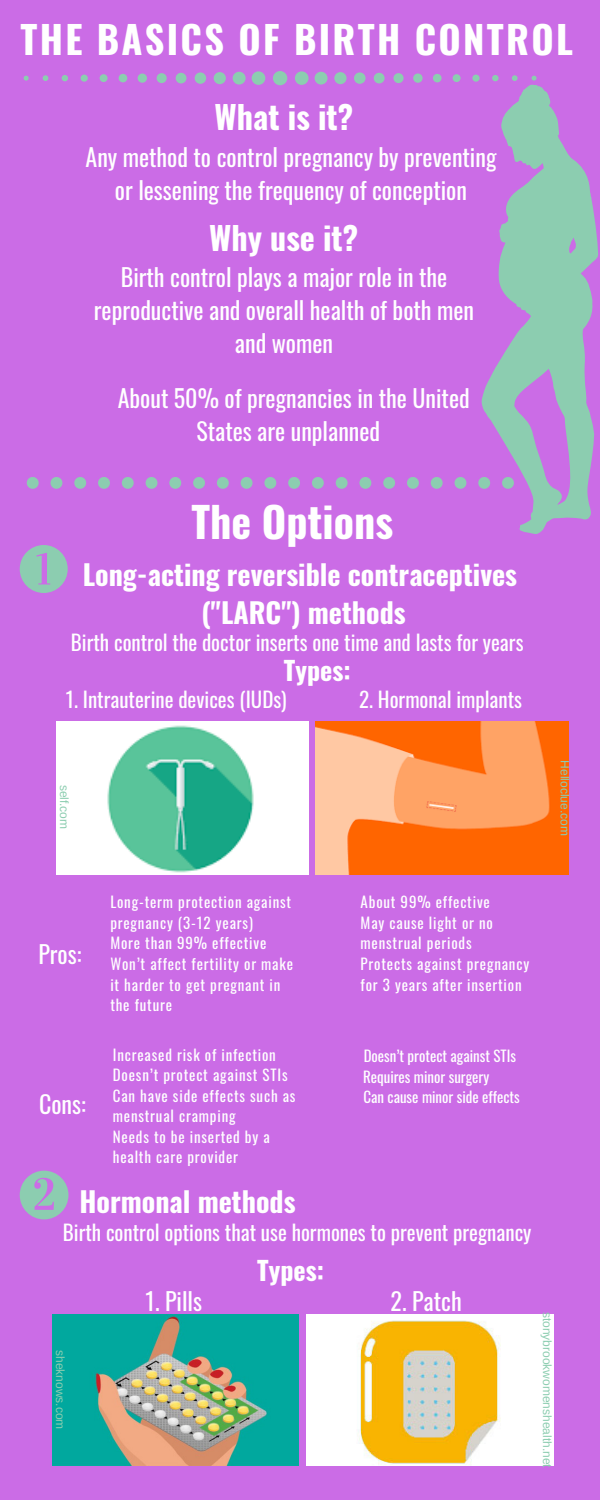
<style>
.page{position:relative;width:600px;height:1500px;background:#cb6ce6}
.page>*{position:absolute;margin:0;border:0;box-sizing:border-box;transform-origin:0 0}
.t1{font:700 42px "Oswald";color:#fff}
.t2{font:700 38.2px "Oswald";letter-spacing:.06em;color:#fff}
.t3{font:700 32px "Oswald";color:#fff}
.t4{font:700 28px/38.6px "Oswald";color:#fff;text-align:center}
.t5{font:700 26px "Oswald";color:#fff}
.t6{font:24px/33px "Oswald";color:#fff;text-align:center}
.t7{font:21px "Oswald";color:#fff}
.t8{font:15px/20.6px "Oswald";letter-spacing:.055em;color:#fff}
.t9{font:15px/20.8px "Oswald";color:#fff}
.t10{font:12px "Arimo";color:#8ccdb0}
</style>
<div class="page">
<svg style="left:20px;top:1171px;width:48px;height:48px"></svg>
<svg style="left:24px;top:71px;width:513px;height:14px"></svg>
<svg style="left:27px;top:477px;width:12px;height:12px"></svg>
<svg style="left:51px;top:477px;width:11px;height:12px"></svg>
<svg style="left:74px;top:477px;width:12px;height:12px"></svg>
<svg style="left:98px;top:477px;width:12px;height:12px"></svg>
<svg style="left:122px;top:477px;width:12px;height:12px"></svg>
<svg style="left:146px;top:477px;width:11px;height:12px"></svg>
<svg style="left:169px;top:477px;width:12px;height:12px"></svg>
<svg style="left:193px;top:477px;width:12px;height:12px"></svg>
<svg style="left:217px;top:477px;width:12px;height:12px"></svg>
<svg style="left:241px;top:477px;width:12px;height:12px"></svg>
<svg style="left:264px;top:477px;width:12px;height:12px"></svg>
<svg style="left:288px;top:477px;width:12px;height:12px"></svg>
<svg style="left:312px;top:477px;width:12px;height:12px"></svg>
<svg style="left:336px;top:477px;width:12px;height:12px"></svg>
<svg style="left:359px;top:477px;width:12px;height:12px"></svg>
<svg style="left:383px;top:477px;width:12px;height:12px"></svg>
<svg style="left:407px;top:477px;width:12px;height:12px"></svg>
<svg style="left:431px;top:477px;width:12px;height:12px"></svg>
<svg style="left:455px;top:477px;width:11px;height:12px"></svg>
<svg style="left:478px;top:478px;width:3px;height:10px"></svg>
<svg style="left:481px;top:85px;width:118px;height:449px;fill:#8ccdb0"></svg>
<img style="left:56px;top:721px;width:252px;height:154px">
<img style="left:316px;top:721px;width:252px;height:154px">
<svg style="left:20px;top:545px;width:48px;height:48px"></svg>
<img style="left:52px;top:1314px;width:247px;height:151px">
<img style="left:306px;top:1314px;width:247px;height:151px">
<h2 class="t2" style="left:21px;top:9px;width:554px">THE BASICS OF BIRTH CONTROL</h2>
<h3 class="t3" style="left:215px;top:92px;width:140px">What is it?</h3>
<h3 class="t6" style="left:86px;top:140px;width:412px">Any method to control pregnancy by preventing or lessening the frequency of conception</h3>
<h3 class="t3" style="left:209px;top:213px;width:151px">Why use it?</h3>
<h3 class="t6" style="left:94px;top:259px;width:382px">Birth control plays a major role in the reproductive and overall health of both men and women</h3>
<h3 class="t6" style="left:118px;top:381px;width:354px">About 50% of pregnancies in the United<br>States are unplanned</h3>
<h1 class="t1" style="left:191px;top:489px;width:203px">The Options</h1>
<h3 class="t4" style="left:83px;top:554px;width:436px">Long-acting reversible contraceptives ("LARC") methods</h3>
<h3 class="t7" style="left:71px;top:626px;width:454px">Birth control the doctor inserts one time and lasts for years</h3>
<h3 class="t5" style="left:284px;top:650px;width:68px">Types:</h3>
<h3 class="t7" style="left:66px;top:683px;width:222px">1. Intrauterine devices (IUDs)</h3>
<h3 class="t7" style="left:359px;top:683px;width:164px">2. Hormonal implants</h3>
<p class="t10" style="left:71px;top:785px;width:46px;rotate:90deg">self.com</p>
<p class="t10" style="left:572px;top:760px;width:77px;rotate:90deg">Helloclue.com</p>
<h3 class="t6" style="left:38px;top:936px;width:45px">Pros:</h3>
<p class="t8" style="left:110px;top:891px;width:184px">Long-term protection against pregnancy (3-12 years)<br>More than 99% effective<br>Won’t affect fertility or make it harder to get pregnant in the future</p>
<p class="t8" style="left:361px;top:891px;width:170px">About 99% effective<br>May cause light or no menstrual periods<br>Protects against pregnancy for 3 years after insertion</p>
<h3 class="t6" style="left:39px;top:1086px;width:48px">Cons:</h3>
<p class="t8" style="left:113px;top:1044px;width:184px">Increased risk of infection<br>Doesn’t protect against STIs<br>Can have side effects such as menstrual cramping<br>Needs to be inserted by a health care provider</p>
<h3 class="t4" style="left:79px;top:1181px;width:218px">Hormonal methods</h3>
<p class="t9" style="left:363px;top:1045px;width:158px">Doesn’t protect against STIs<br>Requires minor surgery<br>Can cause minor side effects</p>
<h3 class="t7" style="left:63px;top:1216px;width:470px">Birth control options that use hormones to prevent pregnancy</h3>
<h3 class="t5" style="left:257px;top:1250px;width:68px">Types:</h3>
<p class="t10" style="left:67px;top:1350px;width:81px;rotate:90deg">sheknows.com</p>
<h3 class="t6" style="left:146px;top:1284px;width:58px">1. Pills</h3>
<h3 class="t6" style="left:391px;top:1284px;width:73px">2. Patch</h3>
<p class="t10" style="left:554px;top:1312px;width:158px;rotate:90deg">stonybrookwomenshealth.net</p>
</div>
